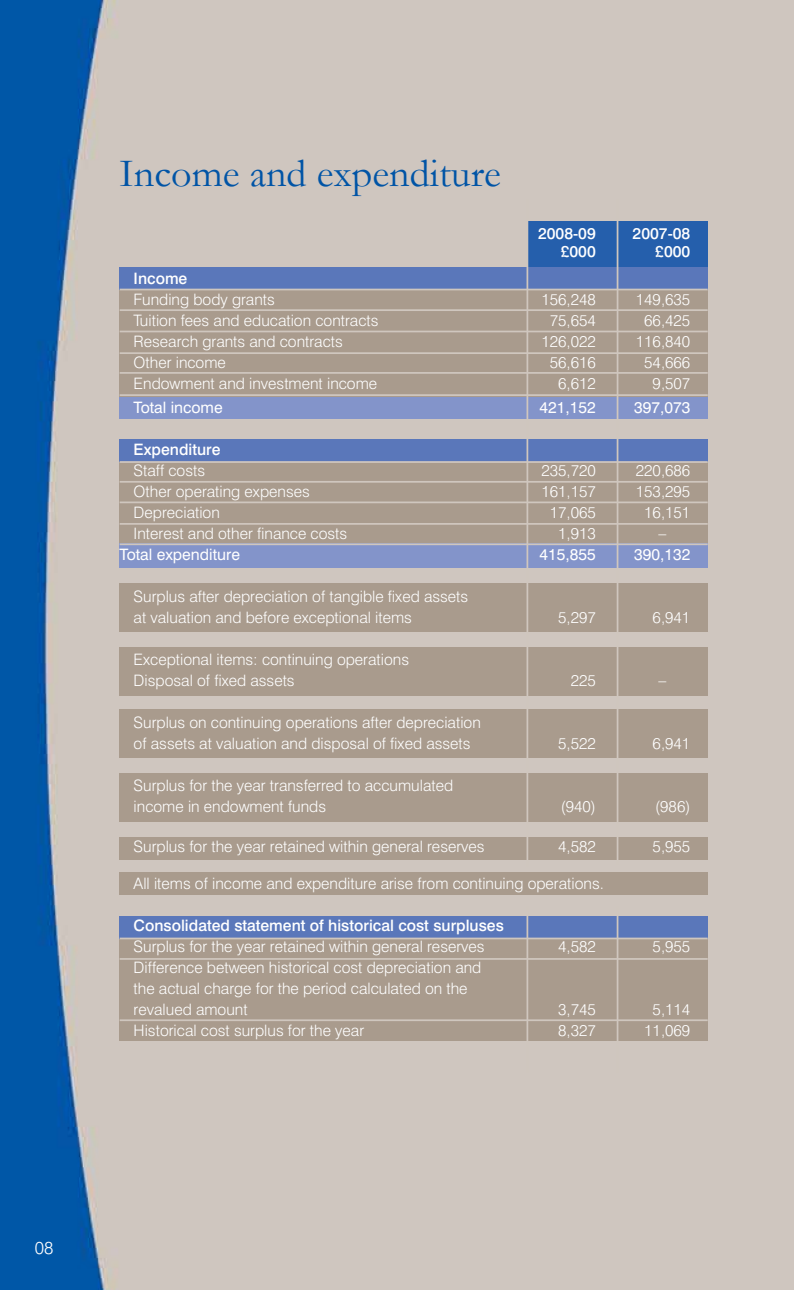
<style>
.page{position:relative;width:794px;height:1290px;background:#fff}
.page>*{position:absolute;margin:0;border:0;box-sizing:border-box;transform-origin:0 0}
.t1{font:40.25px "Garamond";color:#0054a6}
.t2{font:300 17.5px "Swiss 721 BT";color:#fff}
.t3{font:300 15.75px/21px "Swiss 721 BT";color:#fff}
.t4{font:500 15.75px "Swiss 721 BT";color:#fff}
.t5{font:15.75px "Swiss 721 BT";color:#fff}
</style>
<div class="page">
<img style="left:0;top:0;width:794px;height:1290px">
<div style="left:120px;top:916px;width:587px;height:125px;background:#a99b8d"></div>
<div style="left:120px;top:916px;width:587px;height:22px;background:#5a77ba"></div>
<div style="left:120px;top:583px;width:587px;height:49px;background:#a99b8d"></div>
<div style="left:120px;top:439px;width:587px;height:111px;background:#a99b8d"></div>
<div style="left:120px;top:439px;width:587px;height:22px;background:#5a77ba"></div>
<div style="left:527px;top:221px;width:180px;height:46px;background:#255fac"></div>
<div style="left:120px;top:267px;width:587px;height:150px;background:#a99b8d"></div>
<div style="left:120px;top:267px;width:587px;height:22px;background:#5a77ba"></div>
<div style="left:120px;top:397px;width:587px;height:21px;background:#8394ca"></div>
<div style="left:120px;top:543px;width:587px;height:24px;background:#8394ca"></div>
<div style="left:120px;top:647px;width:588px;height:49px;background:#a99b8d"></div>
<div style="left:120px;top:709px;width:588px;height:49px;background:#a99b8d"></div>
<div style="left:120px;top:773px;width:588px;height:49px;background:#a99b8d"></div>
<div style="left:120px;top:837px;width:588px;height:22px;background:#a99b8d"></div>
<div style="left:120px;top:872px;width:588px;height:23px;background:#a99b8d"></div>
<hr style="left:120px;top:289px;width:587px;height:1px;background:#cfc6be">
<hr style="left:120px;top:394px;width:587px;height:2px;background:#cfc6be">
<hr style="left:120px;top:461px;width:587px;height:2px;background:#cfc6be">
<hr style="left:120px;top:523px;width:587px;height:2px;background:#cfc6be">
<hr style="left:120px;top:501px;width:587px;height:2px;background:#cfc6be">
<hr style="left:120px;top:481px;width:587px;height:2px;background:#cfc6be">
<hr style="left:120px;top:372px;width:587px;height:2px;background:#cfc6be">
<hr style="left:120px;top:352px;width:587px;height:2px;background:#cfc6be">
<hr style="left:120px;top:331px;width:587px;height:1px;background:#cfc6be">
<hr style="left:120px;top:309px;width:587px;height:2px;background:#cfc6be">
<hr style="left:120px;top:543px;width:587px;height:2px;background:#cfc6be">
<hr style="left:526px;top:200px;width:2px;height:666px;background:#cfc6be">
<hr style="left:616px;top:200px;width:2px;height:665px;background:#cfc6be">
<hr style="left:120px;top:937px;width:587px;height:2px;background:#cfc6be">
<hr style="left:526px;top:906px;width:2px;height:167px;background:#cfc6be">
<hr style="left:616px;top:906px;width:2px;height:167px;background:#cfc6be">
<hr style="left:120px;top:958px;width:587px;height:2px;background:#cfc6be">
<hr style="left:120px;top:1019px;width:587px;height:2px;background:#cfc6be">
<h1 class="t1" style="left:120px;top:149px;width:383px">Income and expenditure</h1>
<p class="t4" style="left:538px;top:223px;width:59px">2008-09</p>
<p class="t4" style="left:632px;top:223px;width:59px">2007-08</p>
<p class="t4" style="left:561px;top:242px;width:37px">£000</p>
<p class="t4" style="left:655px;top:242px;width:37px">£000</p>
<p class="t4" style="left:134px;top:268px;width:55px">Income</p>
<p class="t3" style="left:134px;top:288px;width:143px">Funding body grants</p>
<p class="t3" style="left:541px;top:288px;width:56px">156,248</p>
<p class="t3" style="left:636px;top:288px;width:56px">149,635</p>
<p class="t3" style="left:134px;top:309px;width:246px">Tuition fees and education contracts</p>
<p class="t3" style="left:550px;top:309px;width:48px">75,654</p>
<p class="t3" style="left:644px;top:309px;width:48px">66,425</p>
<p class="t3" style="left:134px;top:330px;width:211px">Research grants and contracts</p>
<p class="t3" style="left:541px;top:330px;width:56px">126,022</p>
<p class="t3" style="left:636px;top:330px;width:56px">116,840</p>
<p class="t3" style="left:134px;top:351px;width:94px">Other income</p>
<p class="t3" style="left:550px;top:351px;width:48px">56,616</p>
<p class="t3" style="left:644px;top:351px;width:48px">54,666</p>
<p class="t3" style="left:134px;top:372px;width:245px">Endowment and investment income</p>
<p class="t3" style="left:558px;top:372px;width:39px">6,612</p>
<p class="t3" style="left:652px;top:372px;width:39px">9,507</p>
<p class="t5" style="left:134px;top:398px;width:91px">Total income</p>
<p class="t5" style="left:539px;top:398px;width:58px">421,152</p>
<p class="t5" style="left:634px;top:398px;width:58px">397,073</p>
<p class="t4" style="left:134px;top:440px;width:88px">Expenditure</p>
<p class="t3" style="left:134px;top:460px;width:73px">Staff costs</p>
<p class="t3" style="left:541px;top:460px;width:56px">235,720</p>
<p class="t3" style="left:636px;top:460px;width:56px">220,686</p>
<p class="t3" style="left:134px;top:481px;width:178px">Other operating expenses</p>
<p class="t3" style="left:541px;top:481px;width:56px">161,157</p>
<p class="t3" style="left:636px;top:481px;width:56px">153,295</p>
<p class="t3" style="left:134px;top:502px;width:88px">Depreciation</p>
<p class="t3" style="left:550px;top:502px;width:48px">17,065</p>
<p class="t3" style="left:644px;top:502px;width:48px">16,151</p>
<p class="t3" style="left:134px;top:523px;width:215px">Interest and other finance costs</p>
<p class="t3" style="left:558px;top:523px;width:39px">1,913</p>
<p class="t3" style="left:658px;top:523px;width:9px">–</p>
<p class="t5" style="left:120px;top:545px;width:122px">Total expenditure</p>
<p class="t5" style="left:539px;top:545px;width:58px">415,855</p>
<p class="t5" style="left:634px;top:545px;width:58px">390,132</p>
<p class="t3" style="left:134px;top:586px;width:336px">Surplus after depreciation of tangible fixed assets at valuation and before exceptional items</p>
<p class="t3" style="left:558px;top:607px;width:39px">5,297</p>
<p class="t3" style="left:652px;top:607px;width:39px">6,941</p>
<p class="t3" style="left:134px;top:649px;width:277px">Exceptional items: continuing operations<br>Disposal of fixed assets</p>
<p class="t3" style="left:134px;top:712px;width:349px">Surplus on continuing operations after depreciation of assets at valuation and disposal of fixed assets</p>
<p class="t3" style="left:134px;top:775px;width:321px">Surplus for the year transferred to accumulated income in endowment funds</p>
<p class="t3" style="left:570px;top:670px;width:27px">225</p>
<p class="t3" style="left:658px;top:670px;width:9px">–</p>
<p class="t3" style="left:558px;top:733px;width:39px">5,522</p>
<p class="t3" style="left:652px;top:733px;width:39px">6,941</p>
<p class="t3" style="left:561px;top:796px;width:37px">(940)</p>
<p class="t3" style="left:655px;top:796px;width:37px">(986)</p>
<p class="t3" style="left:134px;top:836px;width:352px">Surplus for the year retained within general reserves</p>
<p class="t3" style="left:558px;top:836px;width:39px">4,582</p>
<p class="t3" style="left:652px;top:836px;width:39px">5,955</p>
<p class="t3" style="left:134px;top:873px;width:472px">All items of income and expenditure arise from continuing operations.</p>
<p class="t4" style="left:134px;top:916px;width:372px">Consolidated statement of historical cost surpluses</p>
<p class="t3" style="left:134px;top:936px;width:352px">Surplus for the year retained within general reserves</p>
<p class="t3" style="left:558px;top:936px;width:39px">4,582</p>
<p class="t3" style="left:652px;top:936px;width:39px">5,955</p>
<p class="t3" style="left:134px;top:957px;width:349px">Difference between historical cost depreciation and the actual charge for the period calculated on the revalued amount</p>
<p class="t3" style="left:558px;top:999px;width:39px">3,745</p>
<p class="t3" style="left:652px;top:999px;width:39px">5,114</p>
<p class="t3" style="left:134px;top:1020px;width:232px">Historical cost surplus for the year</p>
<p class="t3" style="left:558px;top:1020px;width:39px">8,327</p>
<p class="t3" style="left:644px;top:1020px;width:48px">11,069</p>
<p class="t2" style="left:35px;top:1237px;width:20px">08</p>
</div>
